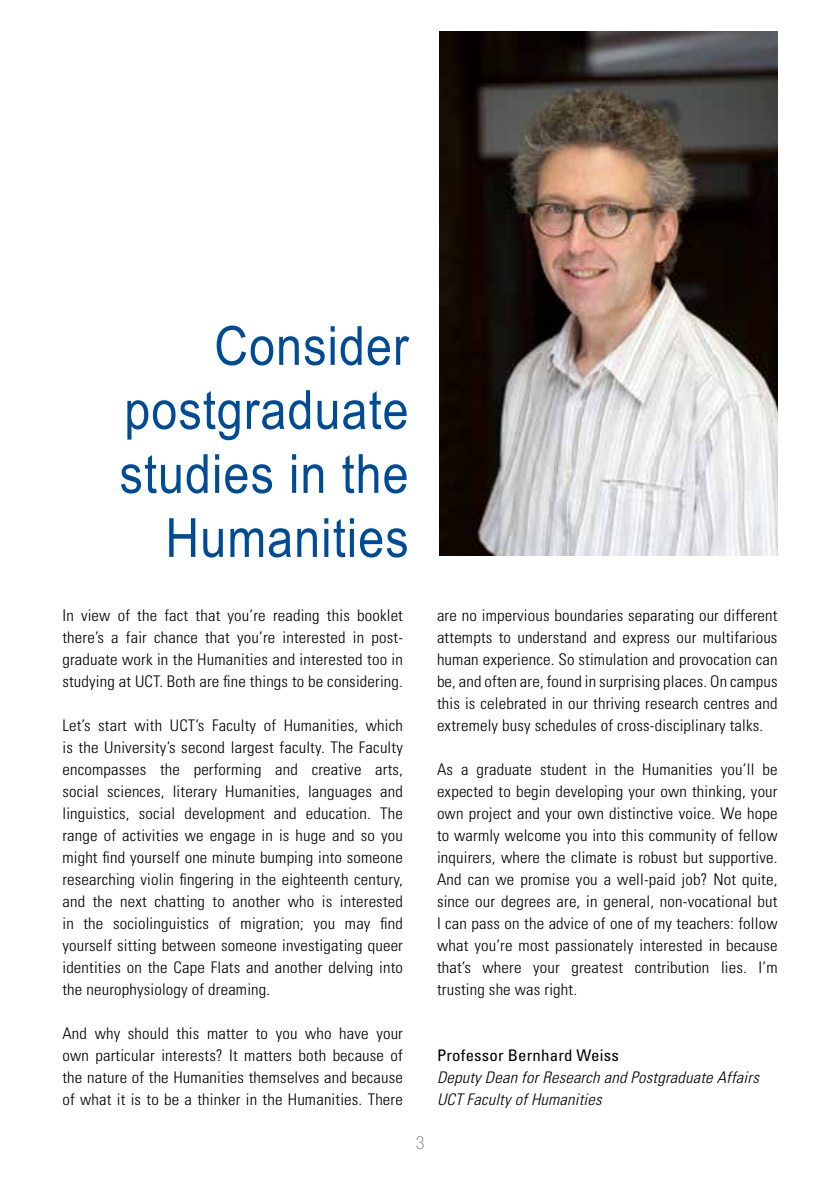
<style>
.page{position:relative;width:840px;height:1191px;background:#fff}
.page>*{position:absolute;margin:0;border:0;box-sizing:border-box;transform-origin:0 0}
.t1{font:54px/64px "Arial Narrow";letter-spacing:.02em;color:#004b96;text-align:right;scale:1.05 1}
.t2{font:100 condensed 18px "Helvetica Neue";color:#6d6e71}
.t3{font:300 condensed 16px/22px "Univers";letter-spacing:.01em;color:#000;text-align:justify;scale:1.05 1}
.t4{font:italic 300 condensed 16px/22px "Univers";letter-spacing:.01em;color:#000;scale:1.05 1}
.t5{font:condensed 16px "Univers";letter-spacing:.01em;color:#000;scale:1.05 1}
</style>
<div class="page">
<img style="left:439px;top:31px;width:338px;height:524px">
<h1 class="t1" style="left:119px;top:313px;width:276px">Consider postgraduate studies in the<br>Humanities</h1>
<p class="t3" style="left:62px;top:604px;width:326px">In view of the fact that you’re reading this booklet there’s a fair chance that you’re interested in post&shy;graduate work in the Humanities and interested too in studying at UCT. Both are fine things to be considering.</p>
<p class="t3" style="left:62px;top:714px;width:326px">Let’s start with UCT’s Faculty of Humanities, which is the University’s second largest faculty. The Faculty encompasses the performing and creative arts, social sciences, literary Humanities, languages and linguistics, social development and education. The range of activities we engage in is huge and so you might find yourself one minute bumping into someone researching violin fingering in the eighteenth century, and the next chatting to another who is interested in the sociolinguistics of migration; you may find yourself sitting between someone investigating queer identities on the Cape Flats and another delving into the neurophysiology of dreaming.</p>
<p class="t3" style="left:62px;top:1022px;width:325px">And why should this matter to you who have your own particular interests? It matters both because of the nature of the Humanities themselves and because of what it is to be a thinker in the Humanities. There</p>
<p class="t3" style="left:437px;top:604px;width:326px">are no impervious boundaries separating our different attempts to understand and express our multifarious human experience. So stimulation and provocation can be, and often are, found in surprising places. On campus this is celebrated in our thriving research centres and extremely busy schedules of cross-disciplinary talks.</p>
<p class="t3" style="left:437px;top:758px;width:326px">As a graduate student in the Humanities you’ll be expected to begin developing your own thinking, your own project and your own distinctive voice. We hope to warmly welcome you into this community of fellow inquirers, where the climate is robust but supportive.<br>And can we promise you a well-paid job? Not quite, since our degrees are, in general, non-vocational but I can pass on the advice of one of my teachers: follow what you’re most passionately interested in because that’s where your greatest contribution lies. I’m trusting she was right.</p>
<p class="t2" style="left:415px;top:1132px;width:10px">3</p>
<p class="t5" style="left:437px;top:1045px;width:174px">Professor Bernhard Weiss</p>
<p class="t4" style="left:437px;top:1066px;width:308px">Deputy Dean for Research and Postgraduate Affairs<br>UCT Faculty of Humanities</p>
</div>
